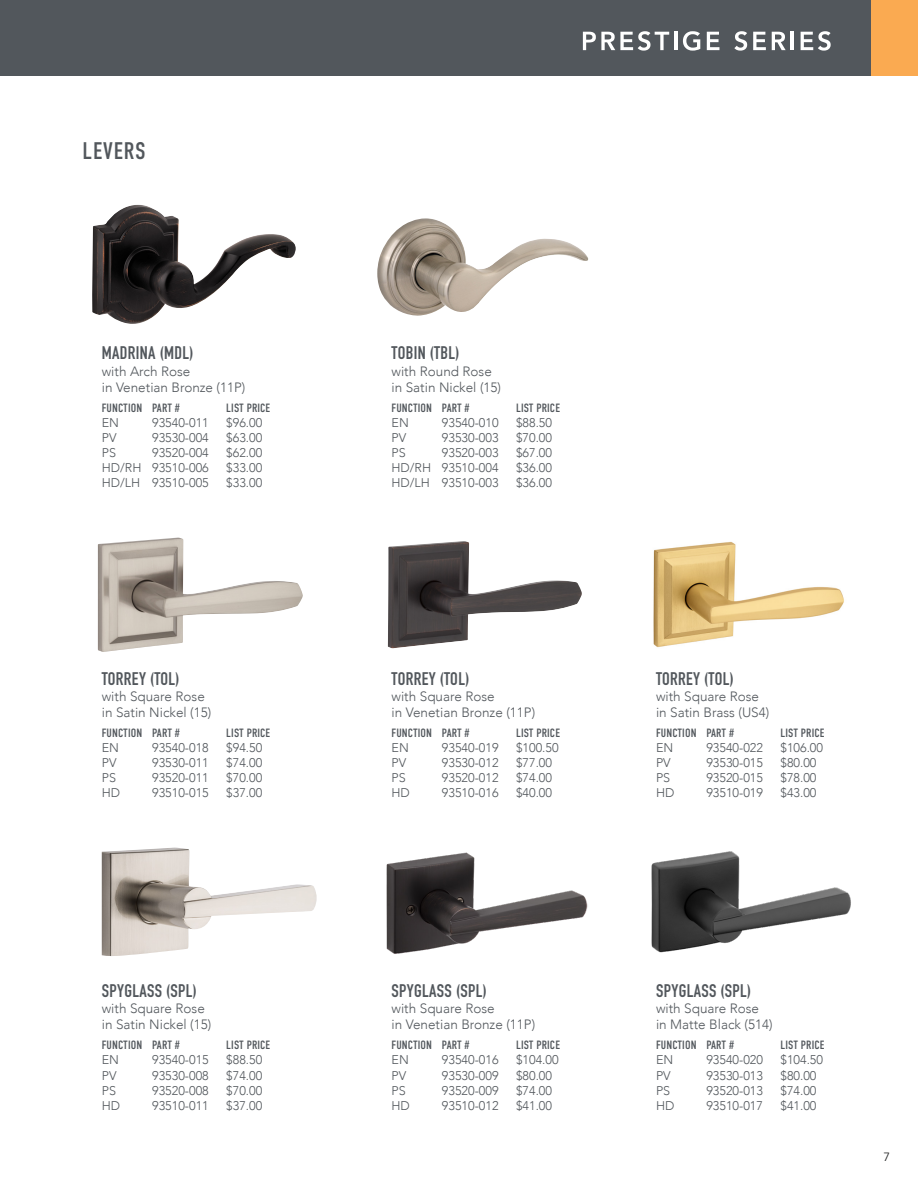
<style>
.page{position:relative;width:918px;height:1188px;background:#fff}
.page>*{position:absolute;margin:0;border:0;box-sizing:border-box;transform-origin:0 0}
.t1{font:24px "DIN Condensed";letter-spacing:.03em;color:#52575c}
.t2{font:700 18px "DIN Condensed";letter-spacing:.02em;color:#52575c}
.t3{font:300 13.5px "Avenir";color:#52575c}
.t4{font:300 12.6px "Avenir";color:#52575c}
.t5{font:12px "DIN Condensed";letter-spacing:.01em;color:#52575c}
.t6{font:12px "Avenir";color:#292a2a}
</style>
<div class="page">
<img style="left:92px;top:205px;width:204px;height:119px">
<img style="left:102px;top:848px;width:215px;height:108px">
<img style="left:386px;top:852px;width:202px;height:102px">
<img style="left:651px;top:851px;width:200px;height:102px">
<img style="left:377px;top:218px;width:211px;height:98px">
<img style="left:98px;top:538px;width:205px;height:114px">
<img style="left:388px;top:541px;width:194px;height:108px">
<img style="left:653px;top:542px;width:191px;height:106px">
<div style="left:0;top:0;width:918px;height:75px;background:#52575c"></div>
<div style="left:871px;top:0;width:47px;height:75px;background:#faaa51"></div>
<svg style="left:583px;top:31px;width:86px;height:20px"></svg>
<hr style="left:674px;top:32px;width:3px;height:18px;background:#fff">
<svg style="left:683px;top:31px;width:17px;height:20px"></svg>
<svg style="left:707px;top:32px;width:12px;height:18px"></svg>
<svg style="left:734px;top:31px;width:13px;height:20px"></svg>
<svg style="left:753px;top:32px;width:13px;height:18px"></svg>
<svg style="left:772px;top:32px;width:14px;height:18px"></svg>
<hr style="left:791px;top:32px;width:3px;height:18px;background:#fff">
<svg style="left:801px;top:31px;width:30px;height:20px"></svg>
<p class="t1" style="left:83px;top:137px;width:65px">LEVERS</p>
<p class="t2" style="left:102px;top:341px;width:93px">MADRINA (MDL)</p>
<p class="t3" style="left:102px;top:363px;width:90px">with Arch Rose</p>
<p class="t3" style="left:102px;top:379px;width:145px">in Venetian Bronze (11P)</p>
<p class="t5" style="left:102px;top:401px;width:80px">FUNCTION PART #</p>
<p class="t5" style="left:226px;top:401px;width:46px">LIST PRICE</p>
<p class="t4" style="left:102px;top:415px;width:19px">EN</p>
<p class="t4" style="left:152px;top:415px;width:58px">93540-011</p>
<p class="t4" style="left:226px;top:415px;width:38px">$96.00</p>
<p class="t4" style="left:102px;top:430px;width:16px">PV</p>
<p class="t4" style="left:152px;top:430px;width:58px">93530-004</p>
<p class="t4" style="left:226px;top:430px;width:38px">$63.00</p>
<p class="t4" style="left:102px;top:445px;width:16px">PS</p>
<p class="t4" style="left:152px;top:445px;width:58px">93520-004</p>
<p class="t4" style="left:226px;top:445px;width:38px">$62.00</p>
<p class="t4" style="left:102px;top:460px;width:109px">HD/RH 93510-006</p>
<p class="t4" style="left:226px;top:460px;width:38px">$33.00</p>
<p class="t4" style="left:102px;top:476px;width:109px">HD/LH 93510-005</p>
<p class="t4" style="left:226px;top:476px;width:38px">$33.00</p>
<p class="t2" style="left:102px;top:666px;width:79px">TORREY (TOL)</p>
<p class="t3" style="left:102px;top:688px;width:105px">with Square Rose</p>
<p class="t3" style="left:102px;top:704px;width:111px">in Satin Nickel (15)</p>
<p class="t5" style="left:102px;top:726px;width:80px">FUNCTION PART #</p>
<p class="t5" style="left:226px;top:726px;width:46px">LIST PRICE</p>
<p class="t4" style="left:102px;top:740px;width:19px">EN</p>
<p class="t4" style="left:152px;top:740px;width:58px">93540-018</p>
<p class="t4" style="left:226px;top:740px;width:38px">$94.50</p>
<p class="t4" style="left:102px;top:755px;width:16px">PV</p>
<p class="t4" style="left:152px;top:755px;width:58px">93530-011</p>
<p class="t4" style="left:226px;top:755px;width:38px">$74.00</p>
<p class="t4" style="left:102px;top:770px;width:16px">PS</p>
<p class="t4" style="left:152px;top:770px;width:58px">93520-011</p>
<p class="t4" style="left:226px;top:770px;width:38px">$70.00</p>
<p class="t4" style="left:102px;top:786px;width:20px">HD</p>
<p class="t4" style="left:152px;top:786px;width:58px">93510-015</p>
<p class="t4" style="left:226px;top:786px;width:38px">$37.00</p>
<p class="t2" style="left:102px;top:979px;width:97px">SPYGLASS (SPL)</p>
<p class="t3" style="left:102px;top:1001px;width:105px">with Square Rose</p>
<p class="t3" style="left:102px;top:1017px;width:111px">in Satin Nickel (15)</p>
<p class="t5" style="left:102px;top:1038px;width:80px">FUNCTION PART #</p>
<p class="t5" style="left:226px;top:1038px;width:46px">LIST PRICE</p>
<p class="t4" style="left:102px;top:1053px;width:19px">EN</p>
<p class="t4" style="left:152px;top:1053px;width:58px">93540-015</p>
<p class="t4" style="left:226px;top:1053px;width:38px">$88.50</p>
<p class="t4" style="left:102px;top:1068px;width:16px">PV</p>
<p class="t4" style="left:152px;top:1068px;width:58px">93530-008</p>
<p class="t4" style="left:226px;top:1068px;width:38px">$74.00</p>
<p class="t4" style="left:102px;top:1083px;width:16px">PS</p>
<p class="t4" style="left:152px;top:1083px;width:58px">93520-008</p>
<p class="t4" style="left:226px;top:1083px;width:38px">$70.00</p>
<p class="t4" style="left:102px;top:1098px;width:20px">HD</p>
<p class="t4" style="left:152px;top:1098px;width:58px">93510-011</p>
<p class="t4" style="left:226px;top:1098px;width:38px">$37.00</p>
<p class="t2" style="left:392px;top:341px;width:70px">TOBIN (TBL)</p>
<p class="t3" style="left:392px;top:363px;width:102px">with Round Rose</p>
<p class="t3" style="left:392px;top:379px;width:111px">in Satin Nickel (15)</p>
<p class="t5" style="left:392px;top:401px;width:80px">FUNCTION PART #</p>
<p class="t5" style="left:516px;top:401px;width:46px">LIST PRICE</p>
<p class="t4" style="left:392px;top:415px;width:19px">EN</p>
<p class="t4" style="left:442px;top:415px;width:58px">93540-010</p>
<p class="t4" style="left:516px;top:415px;width:38px">$88.50</p>
<p class="t4" style="left:392px;top:430px;width:16px">PV</p>
<p class="t4" style="left:442px;top:430px;width:58px">93530-003</p>
<p class="t4" style="left:516px;top:430px;width:38px">$70.00</p>
<p class="t4" style="left:392px;top:445px;width:16px">PS</p>
<p class="t4" style="left:442px;top:445px;width:58px">93520-003</p>
<p class="t4" style="left:516px;top:445px;width:38px">$67.00</p>
<p class="t4" style="left:392px;top:460px;width:109px">HD/RH 93510-004</p>
<p class="t4" style="left:516px;top:460px;width:38px">$36.00</p>
<p class="t4" style="left:392px;top:476px;width:109px">HD/LH 93510-003</p>
<p class="t4" style="left:516px;top:476px;width:38px">$36.00</p>
<p class="t2" style="left:392px;top:666px;width:79px">TORREY (TOL)</p>
<p class="t3" style="left:392px;top:688px;width:105px">with Square Rose</p>
<p class="t3" style="left:392px;top:704px;width:145px">in Venetian Bronze (11P)</p>
<p class="t5" style="left:392px;top:726px;width:80px">FUNCTION PART #</p>
<p class="t5" style="left:516px;top:726px;width:46px">LIST PRICE</p>
<p class="t4" style="left:392px;top:740px;width:19px">EN</p>
<p class="t4" style="left:442px;top:740px;width:58px">93540-019</p>
<p class="t4" style="left:516px;top:740px;width:44px">$100.50</p>
<p class="t4" style="left:392px;top:755px;width:16px">PV</p>
<p class="t4" style="left:442px;top:755px;width:58px">93530-012</p>
<p class="t4" style="left:516px;top:755px;width:38px">$77.00</p>
<p class="t4" style="left:392px;top:770px;width:16px">PS</p>
<p class="t4" style="left:442px;top:770px;width:58px">93520-012</p>
<p class="t4" style="left:516px;top:770px;width:38px">$74.00</p>
<p class="t4" style="left:392px;top:786px;width:20px">HD</p>
<p class="t4" style="left:442px;top:786px;width:58px">93510-016</p>
<p class="t4" style="left:516px;top:786px;width:38px">$40.00</p>
<p class="t2" style="left:392px;top:979px;width:97px">SPYGLASS (SPL)</p>
<p class="t3" style="left:392px;top:1001px;width:105px">with Square Rose</p>
<p class="t3" style="left:392px;top:1017px;width:145px">in Venetian Bronze (11P)</p>
<p class="t5" style="left:392px;top:1038px;width:80px">FUNCTION PART #</p>
<p class="t5" style="left:516px;top:1038px;width:46px">LIST PRICE</p>
<p class="t4" style="left:392px;top:1053px;width:19px">EN</p>
<p class="t4" style="left:442px;top:1053px;width:58px">93540-016</p>
<p class="t4" style="left:516px;top:1053px;width:44px">$104.00</p>
<p class="t4" style="left:392px;top:1068px;width:16px">PV</p>
<p class="t4" style="left:442px;top:1068px;width:58px">93530-009</p>
<p class="t4" style="left:516px;top:1068px;width:38px">$80.00</p>
<p class="t4" style="left:392px;top:1083px;width:16px">PS</p>
<p class="t4" style="left:442px;top:1083px;width:58px">93520-009</p>
<p class="t4" style="left:516px;top:1083px;width:38px">$74.00</p>
<p class="t4" style="left:392px;top:1098px;width:20px">HD</p>
<p class="t4" style="left:442px;top:1098px;width:58px">93510-012</p>
<p class="t4" style="left:516px;top:1098px;width:38px">$41.00</p>
<p class="t2" style="left:656px;top:666px;width:79px">TORREY (TOL)</p>
<p class="t3" style="left:656px;top:688px;width:105px">with Square Rose</p>
<p class="t3" style="left:656px;top:704px;width:115px">in Satin Brass (US4)</p>
<p class="t5" style="left:656px;top:726px;width:80px">FUNCTION PART #</p>
<p class="t5" style="left:781px;top:726px;width:46px">LIST PRICE</p>
<p class="t4" style="left:656px;top:740px;width:19px">EN</p>
<p class="t4" style="left:706px;top:740px;width:58px">93540-022</p>
<p class="t4" style="left:781px;top:740px;width:44px">$106.00</p>
<p class="t4" style="left:656px;top:755px;width:16px">PV</p>
<p class="t4" style="left:706px;top:755px;width:58px">93530-015</p>
<p class="t4" style="left:781px;top:755px;width:38px">$80.00</p>
<p class="t4" style="left:656px;top:770px;width:16px">PS</p>
<p class="t4" style="left:706px;top:770px;width:58px">93520-015</p>
<p class="t4" style="left:781px;top:770px;width:38px">$78.00</p>
<p class="t4" style="left:656px;top:786px;width:20px">HD</p>
<p class="t4" style="left:706px;top:786px;width:58px">93510-019</p>
<p class="t4" style="left:781px;top:786px;width:38px">$43.00</p>
<p class="t2" style="left:656px;top:979px;width:97px">SPYGLASS (SPL)</p>
<p class="t3" style="left:656px;top:1001px;width:105px">with Square Rose</p>
<p class="t3" style="left:656px;top:1017px;width:118px">in Matte Black (514)</p>
<p class="t5" style="left:656px;top:1038px;width:80px">FUNCTION PART #</p>
<p class="t5" style="left:781px;top:1038px;width:46px">LIST PRICE</p>
<p class="t4" style="left:656px;top:1053px;width:19px">EN</p>
<p class="t4" style="left:706px;top:1053px;width:58px">93540-020</p>
<p class="t4" style="left:781px;top:1053px;width:44px">$104.50</p>
<p class="t4" style="left:656px;top:1068px;width:16px">PV</p>
<p class="t4" style="left:706px;top:1068px;width:58px">93530-013</p>
<p class="t4" style="left:781px;top:1068px;width:38px">$80.00</p>
<p class="t4" style="left:656px;top:1083px;width:16px">PS</p>
<p class="t4" style="left:706px;top:1083px;width:58px">93520-013</p>
<p class="t4" style="left:781px;top:1083px;width:38px">$74.00</p>
<p class="t4" style="left:656px;top:1098px;width:20px">HD</p>
<p class="t4" style="left:706px;top:1098px;width:58px">93510-017</p>
<p class="t4" style="left:781px;top:1098px;width:38px">$41.00</p>
<p class="t6" style="left:883px;top:1149px;width:8px">7</p>
</div>
